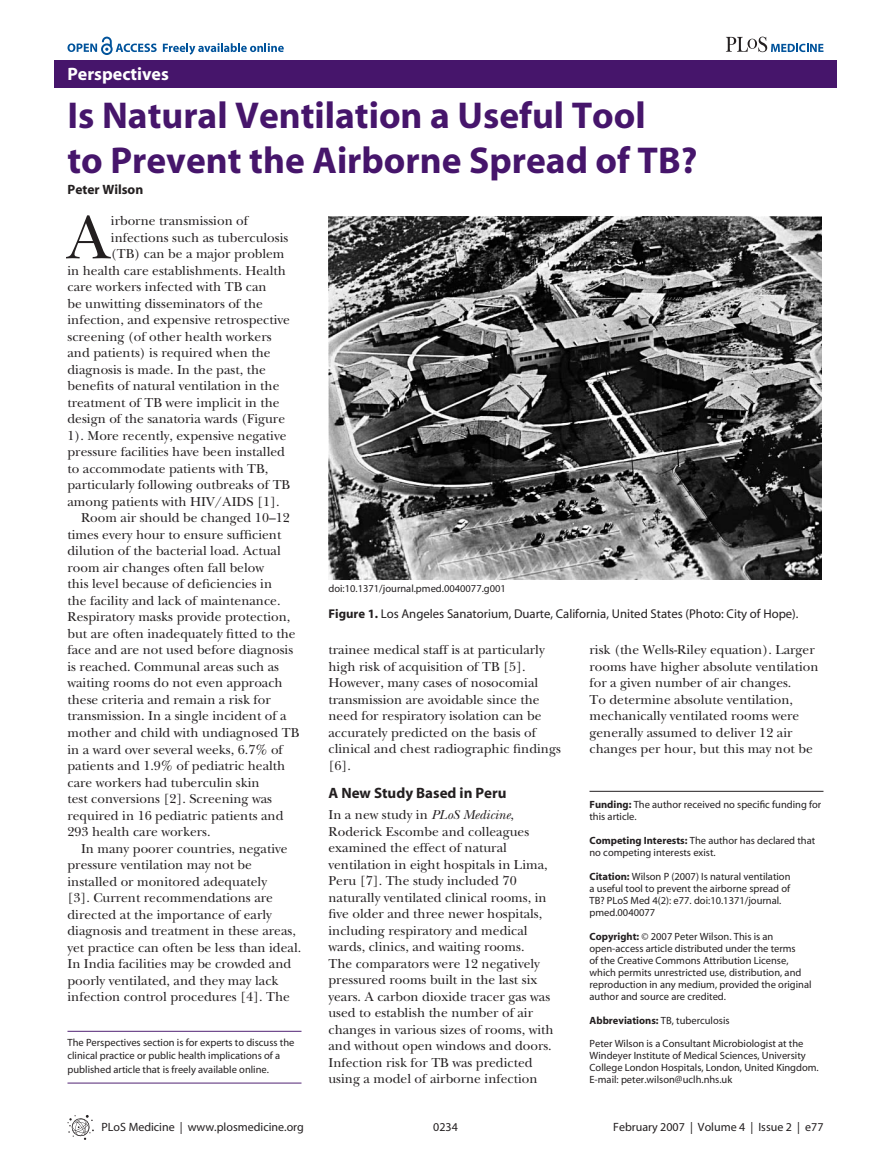
<style>
.page{position:relative;width:891px;height:1175px;background:#fff}
.page>*{position:absolute;margin:0;border:0;box-sizing:border-box;transform-origin:0 0}
.t1{font:500 63.45px "PLB Iserif";color:#231f20}
.t2{font:700 37.5px/45px "P Lo S Sans";color:#46156b}
.t3{font:700 18px "P Lo S Sans";color:#fff}
.t4{font:700 15px "P Lo S Sans";color:#231f20}
.t5{font:500 13.5px/16.5px "PLB Iserif";color:#231f20}
.t6{font:700 13.5px "P Lo S Sans";color:#231f20}
.t7{font:12.75px "P Lo S Sans";color:#231f20}
.t8{font:12px "P Lo S Sans";color:#231f20}
.t9{font:10.5px/12px "P Lo S Sans";color:#231f20}
.s1{font-weight:700}
.s2{font-style:italic}
</style>
<div class="page">
<svg style="left:68px;top:1115px;width:26px;height:24px"></svg>
<div style="left:54px;top:61px;width:783px;height:27px;background:#46156b"></div>
<svg style="left:163px;top:43px;width:121px;height:12px"></svg>
<svg style="left:68px;top:37px;width:89px;height:18px"></svg>
<svg style="left:726px;top:37px;width:98px;height:15px"></svg>
<hr style="left:590px;top:791px;width:234px;height:1px;background:#231f20">
<hr style="left:68px;top:1030px;width:234px;height:1px;background:#46156b">
<hr style="left:68px;top:1082px;width:234px;height:1px;background:#46156b">
<img style="left:328px;top:216px;width:494px;height:363px">
<h3 class="t3" style="left:68px;top:67px;width:103px">Perspectives</h3>
<h2 class="t2" style="left:68px;top:96px;width:632px">Is Natural Ventilation a Useful Tool<br>to Prevent the Airborne Spread of TB?</h2>
<p class="t6" style="left:68px;top:184px;width:77px">Peter Wilson</p>
<h1 class="t1" style="left:68px;top:211px;width:45px">A</h1>
<p class="t5" style="left:111px;top:214px;width:139px">irborne transmission of</p>
<p class="t5" style="left:111px;top:230px;width:179px">infections such as tuberculosis</p>
<p class="t5" style="left:111px;top:247px;width:175px">(TB) can be a major problem</p>
<p class="t5" style="left:68px;top:263px;width:220px">in health care establishments. Health</p>
<p class="t5" style="left:68px;top:279px;width:201px">care workers infected with TB can</p>
<p class="t5" style="left:68px;top:296px;width:197px">be unwitting disseminators of the</p>
<p class="t5" style="left:68px;top:312px;width:224px">infection, and expensive retrospective</p>
<p class="t5" style="left:68px;top:329px;width:206px">screening (of other health workers</p>
<p class="t5" style="left:68px;top:345px;width:205px">and patients) is required when the</p>
<p class="t5" style="left:68px;top:362px;width:200px">diagnosis is made. In the past, the</p>
<p class="t5" style="left:68px;top:378px;width:213px">benefits of natural ventilation in the</p>
<p class="t5" style="left:68px;top:395px;width:214px">treatment of TB were implicit in the</p>
<p class="t5" style="left:68px;top:411px;width:219px">design of the sanatoria wards (Figure</p>
<p class="t5" style="left:68px;top:428px;width:220px">1). More recently, expensive negative</p>
<p class="t5" style="left:68px;top:444px;width:219px">pressure facilities have been installed</p>
<p class="t5" style="left:68px;top:461px;width:202px">to accommodate patients with TB,</p>
<p class="t5" style="left:68px;top:477px;width:224px">particularly following outbreaks of TB</p>
<p class="t5" style="left:68px;top:494px;width:214px">among patients with HIV/AIDS [1].</p>
<p class="t5" style="left:81px;top:510px;width:210px">Room air should be changed 10–12</p>
<p class="t5" style="left:68px;top:527px;width:215px">times every hour to ensure sufficient</p>
<p class="t5" style="left:68px;top:543px;width:215px">dilution of the bacterial load. Actual</p>
<p class="t5" style="left:68px;top:560px;width:198px">room air changes often fall below</p>
<p class="t5" style="left:68px;top:576px;width:206px">this level because of deficiencies in</p>
<p class="t5" style="left:68px;top:593px;width:215px">the facility and lack of maintenance.</p>
<p class="t5" style="left:68px;top:609px;width:224px">Respiratory masks provide protection,</p>
<p class="t5" style="left:68px;top:626px;width:230px">but are often inadequately fitted to the</p>
<p class="t5" style="left:68px;top:642px;width:227px">face and are not used before diagnosis</p>
<p class="t5" style="left:68px;top:659px;width:213px">is reached. Communal areas such as</p>
<p class="t5" style="left:68px;top:675px;width:217px">waiting rooms do not even approach</p>
<p class="t5" style="left:68px;top:692px;width:205px">these criteria and remain a risk for</p>
<p class="t5" style="left:68px;top:708px;width:221px">transmission. In a single incident of a</p>
<p class="t5" style="left:68px;top:725px;width:233px">mother and child with undiagnosed TB</p>
<p class="t5" style="left:68px;top:741px;width:217px">in a ward over several weeks, 6.7% of</p>
<p class="t5" style="left:68px;top:758px;width:219px">patients and 1.9% of pediatric health</p>
<p class="t5" style="left:68px;top:774px;width:194px">care workers had tuberculin skin</p>
<p class="t5" style="left:68px;top:791px;width:206px">test conversions [2]. Screening was</p>
<p class="t5" style="left:68px;top:807px;width:217px">required in 16 pediatric patients and</p>
<p class="t5" style="left:68px;top:824px;width:145px">293 health care workers.</p>
<p class="t5" style="left:81px;top:840px;width:208px">In many poorer countries, negative</p>
<p class="t5" style="left:68px;top:857px;width:186px">pressure ventilation may not be</p>
<p class="t5" style="left:68px;top:873px;width:201px">installed or monitored adequately</p>
<p class="t5" style="left:68px;top:890px;width:207px">[3]. Current recommendations are</p>
<p class="t5" style="left:68px;top:906px;width:206px">directed at the importance of early</p>
<p class="t5" style="left:68px;top:923px;width:230px">diagnosis and treatment in these areas,</p>
<p class="t5" style="left:68px;top:939px;width:235px">yet practice can often be less than ideal.</p>
<p class="t5" style="left:68px;top:956px;width:225px">In India facilities may be crowded and</p>
<p class="t5" style="left:68px;top:972px;width:213px">poorly ventilated, and they may lack</p>
<p class="t5" style="left:68px;top:989px;width:224px">infection control procedures [4]. The</p>
<p class="t9" style="left:68px;top:1036px;width:228px;line-height:13.5px">The Perspectives section is for experts to discuss the clinical practice or public health implications of a published article that is freely available online.</p>
<p class="t9" style="left:328px;top:583px;width:179px">doi:10.1371/journal.pmed.0040077.g001</p>
<p class="t7" style="left:328px;top:609px;width:472px"><span class="s1">Figure 1.</span> Los Angeles Sanatorium, Duarte, California, United States (Photo: City of Hope).</p>
<p class="t5" style="left:328px;top:642px;width:234px">trainee medical staff is at particularly high risk of acquisition of TB [5].<br>However, many cases of nosocomial transmission are avoidable since the need for respiratory isolation can be accurately predicted on the basis of clinical and chest radiographic findings [6].</p>
<p class="t4" style="left:328px;top:787px;width:180px">A New Study Based in Peru</p>
<p class="t5" style="left:328px;top:807px;width:227px">In a new study in <span class="s2">PLoS Medicine</span>, Roderick Escombe and colleagues examined the effect of natural ventilation in eight hospitals in Lima, Peru [7]. The study included 70 naturally ventilated clinical rooms, in five older and three newer hospitals, including respiratory and medical wards, clinics, and waiting rooms.<br>The comparators were 12 negatively pressured rooms built in the last six years. A carbon dioxide tracer gas was used to establish the number of air changes in various sizes of rooms, with and without open windows and doors.<br>Infection risk for TB was predicted using a model of airborne infection</p>
<p class="t5" style="left:589px;top:642px;width:230px">risk (the Wells-Riley equation). Larger rooms have higher absolute ventilation for a given number of air changes.<br>To determine absolute ventilation, mechanically ventilated rooms were generally assumed to deliver 12 air changes per hour, but this may not be</p>
<p class="t9" style="left:590px;top:799px;width:233px"><span class="s1">Funding:</span> The author received no specific funding for this article.</p>
<p class="t9" style="left:590px;top:835px;width:227px"><span class="s1">Competing Interests:</span> The author has declared that no competing interests exist.</p>
<p class="t9" style="left:590px;top:871px;width:203px"><span class="s1">Citation:</span> Wilson P (2007) Is natural ventilation a useful tool to prevent the airborne spread of TB? PLoS Med 4(2): e77. doi:10.1371/journal. pmed.0040077</p>
<p class="t9" style="left:590px;top:931px;width:224px"><span class="s1">Copyright:</span> © 2007 Peter Wilson. This is an open-access article distributed under the terms<br>of the Creative Commons Attribution License, which permits unrestricted use, distribution, and reproduction in any medium, provided the original author and source are credited.</p>
<p class="t9" style="left:590px;top:1015px;width:142px"><span class="s1">Abbreviations:</span> TB, tuberculosis</p>
<p class="t9" style="left:590px;top:1038px;width:231px">Peter Wilson is a Consultant Microbiologist at the Windeyer Institute of Medical Sciences, University College London Hospitals, London, United Kingdom.<br>E-mail: peter.wilson@uclh.nhs.uk</p>
<p class="t8" style="left:102px;top:1122px;width:204px">PLoS Medicine | www.plosmedicine.org</p>
<p class="t8" style="left:433px;top:1122px;width:26px">0234</p>
<p class="t8" style="left:613px;top:1122px;width:212px">February 2007 | Volume 4 | Issue 2 | e77</p>
</div>
